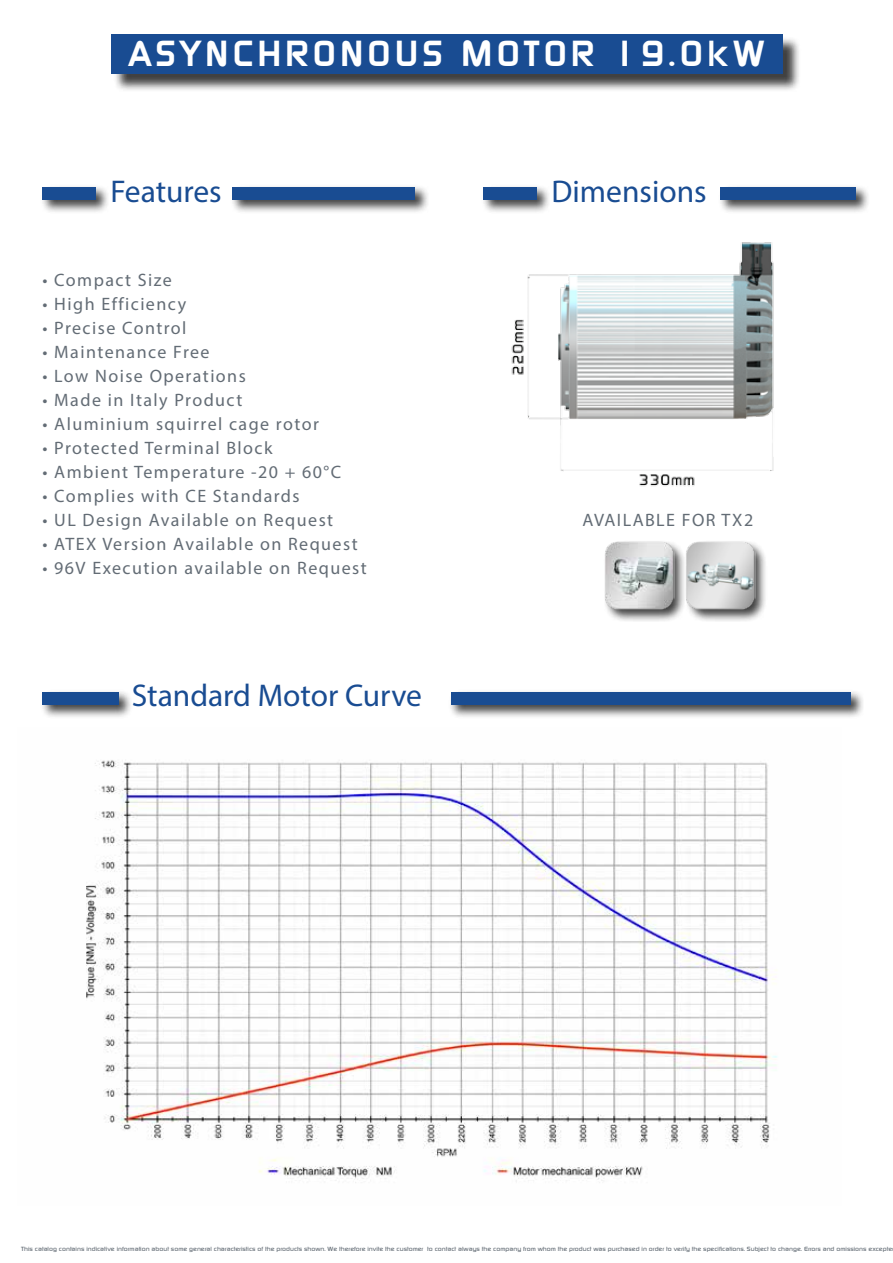
<style>
.page{position:relative;width:893px;height:1263px;background:#fff}
.page>*{position:absolute;margin:0;border:0;box-sizing:border-box;transform-origin:0 0}
.t1{font:700 36px "Modaerne";letter-spacing:.1em;color:#fff;scale:1.06 1}
.t2{font:31.5px "Myriad Pro";color:#194c92}
.t3{font:18px "Myriad Pro";letter-spacing:.08em;color:#636c75}
.t4{font:6px "Modaerne";color:#636c75;scale:1.18 1}
</style>
<div class="page">
<img style="left:86px;top:760px;width:692px;height:423px">
<div style="left:40px;top:690px;width:93px;height:29px;background:#000;opacity:.75"></div>
<div style="left:43px;top:692px;width:76px;height:13px;background:#194c92"></div>
<div style="left:448px;top:690px;width:416px;height:29px;background:#000;opacity:.75"></div>
<div style="left:451px;top:692px;width:399px;height:13px;background:#194c92"></div>
<img style="left:511px;top:242px;width:263px;height:244px">
<div style="left:113px;top:36px;width:688px;height:56px;background:#000;opacity:.75"></div>
<div style="left:111px;top:34px;width:671px;height:39px;background:#194c92"></div>
<div style="left:40px;top:185px;width:70px;height:29px;background:#000;opacity:.75"></div>
<div style="left:43px;top:187px;width:53px;height:13px;background:#194c92"></div>
<div style="left:230px;top:185px;width:199px;height:29px;background:#000;opacity:.75"></div>
<div style="left:232px;top:187px;width:183px;height:13px;background:#194c92"></div>
<div style="left:481px;top:185px;width:70px;height:29px;background:#000;opacity:.75"></div>
<div style="left:484px;top:187px;width:53px;height:13px;background:#194c92"></div>
<div style="left:718px;top:185px;width:152px;height:29px;background:#000;opacity:.75"></div>
<div style="left:720px;top:187px;width:136px;height:13px;background:#194c92"></div>
<div style="left:685px;top:539px;width:83px;height:84px;background:#000;opacity:.75"></div>
<img style="left:687px;top:540px;width:68px;height:70px">
<div style="left:604px;top:539px;width:83px;height:84px;background:#000;opacity:.75"></div>
<img style="left:604px;top:540px;width:70px;height:70px">
<h1 class="t1" style="left:128px;top:34px;width:602px">ASYNCHRONOUS MOTOR 19.0kW</h1>
<h2 class="t2" style="left:111px;top:172px;width:113px">Features</h2>
<p class="t3" style="left:43px;top:269px;width:131px">• Compact Size</p>
<p class="t3" style="left:43px;top:293px;width:145px">• High Efficiency</p>
<p class="t3" style="left:43px;top:317px;width:146px">• Precise Control</p>
<p class="t3" style="left:43px;top:341px;width:169px">• Maintenance Free</p>
<p class="t3" style="left:43px;top:365px;width:205px">• Low Noise Operations</p>
<p class="t3" style="left:43px;top:389px;width:201px">• Made in Italy Product</p>
<p class="t3" style="left:43px;top:413px;width:278px">• Aluminium squirrel cage rotor</p>
<p class="t3" style="left:43px;top:437px;width:232px">• Protected Terminal Block</p>
<p class="t3" style="left:43px;top:461px;width:300px">• Ambient Temperature -20 + 60°C</p>
<p class="t3" style="left:43px;top:485px;width:259px">• Complies with CE Standards</p>
<p class="t3" style="left:43px;top:509px;width:292px">• UL Design Available on Request</p>
<p class="t3" style="left:43px;top:533px;width:317px">• ATEX Version Available on Request</p>
<p class="t3" style="left:43px;top:557px;width:326px">• 96V Execution available on Request</p>
<h2 class="t2" style="left:132px;top:676px;width:292px">Standard Motor Curve</h2>
<h2 class="t2" style="left:552px;top:172px;width:156px">Dimensions</h2>
<p class="t3" style="left:583px;top:509px;width:172px">AVAILABLE FOR TX2</p>
<p class="t4" style="left:21px;top:1246px;width:740px">This catalog contains indicative information about some general characteristics of the products shown. We therefore invite the customer to contact always the company from whom the product was purchased in order to verify the specifications. Subject to change. Errors and omissions excepte</p>
</div>
